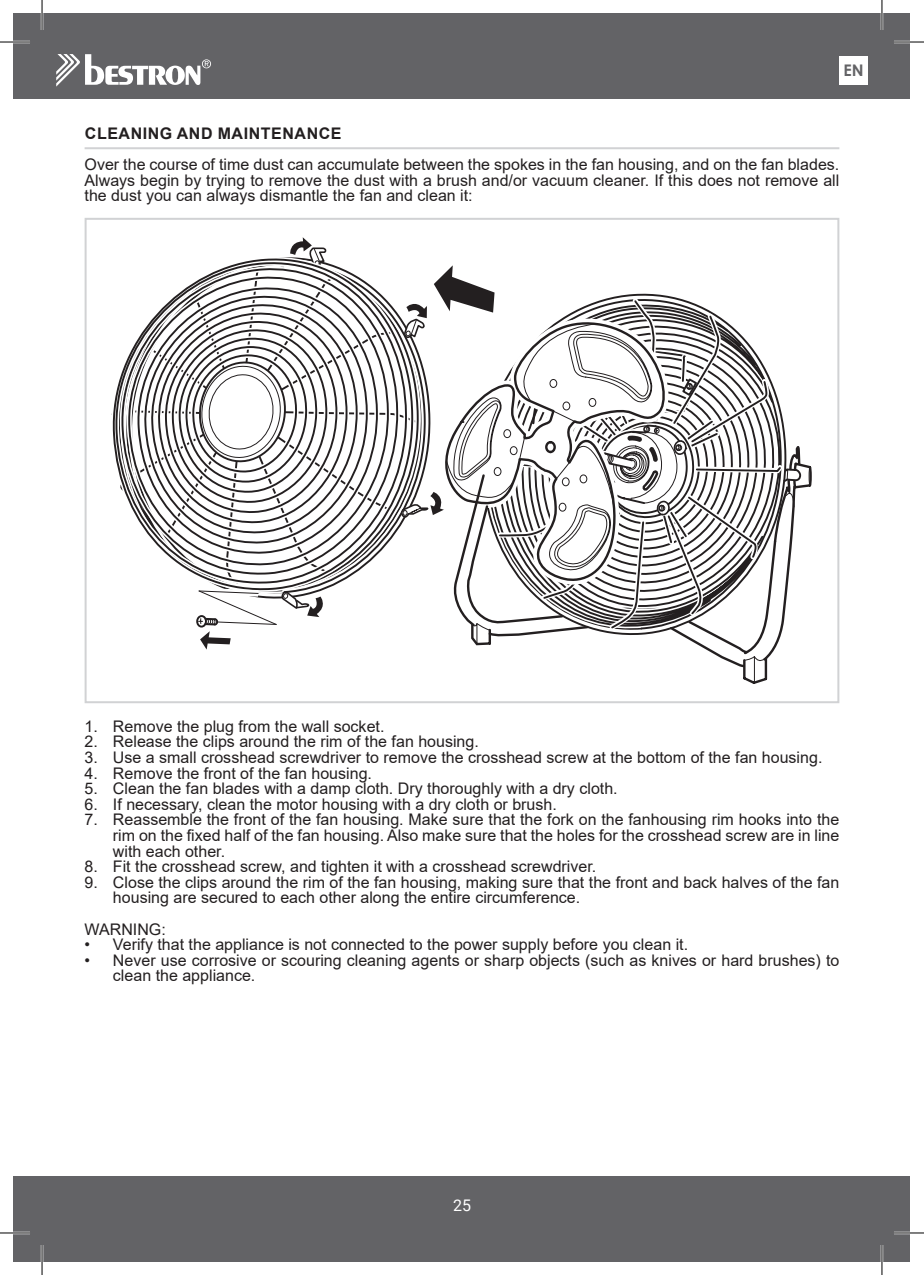
<style>
.page{position:relative;width:924px;height:1275px;background:#fff}
.page>*{position:absolute;margin:0;border:0;box-sizing:border-box;transform-origin:0 0}
.t1{font:16px/15.6px "Arial";color:#231f20;text-align:justify}
.t2{font:700 16px "Arial";letter-spacing:.035em;color:#231f20}
.t3{font:16px "Roboto";color:#fff}
.t4{font:700 16px "Century Gothic";color:#636366}
</style>
<div class="page">
<div style="left:14px;top:14px;width:895px;height:85px;background:#636366"></div>
<div style="left:14px;top:1176px;width:895px;height:85px;background:#636366"></div>
<svg style="left:56px;top:54px;width:155px;height:33px"></svg>
<div style="left:839px;top:56px;width:28px;height:29px;background:#fff"></div>
<hr style="left:85px;top:147px;width:754px;height:2px;background:#d1d2d4">
<svg style="left:111px;top:285px;width:79px;height:287px"></svg>
<svg style="left:190px;top:237px;width:611px;height:447px"></svg>
<div style="left:85px;top:218px;width:754px;height:485px;border:2px solid #d1d2d4"></div>
<hr style="left:0;top:41px;width:30px;height:2px;background:#fff">
<hr style="left:893px;top:41px;width:30px;height:2px;background:#fff">
<hr style="left:0;top:1231px;width:30px;height:3px;background:#fff">
<hr style="left:893px;top:1231px;width:30px;height:3px;background:#fff">
<hr style="left:41px;top:0;width:2px;height:30px;background:#fff">
<hr style="left:41px;top:1245px;width:2px;height:30px;background:#fff">
<hr style="left:880px;top:0;width:2px;height:30px;background:#fff">
<hr style="left:880px;top:1245px;width:2px;height:30px;background:#fff">
<hr style="left:0;top:42px;width:30px;height:1px;background:#000">
<hr style="left:893px;top:42px;width:30px;height:1px;background:#000">
<hr style="left:0;top:1232px;width:30px;height:1px;background:#000">
<hr style="left:893px;top:1232px;width:30px;height:1px;background:#000">
<hr style="left:42px;top:0;width:1px;height:30px;background:#000">
<hr style="left:42px;top:1245px;width:1px;height:30px;background:#000">
<hr style="left:881px;top:0;width:1px;height:30px;background:#000">
<hr style="left:881px;top:1245px;width:1px;height:30px;background:#000">
<p class="t4" style="left:843px;top:58px;width:22px">EN</p>
<p class="t2" style="left:85px;top:122px;width:258px">CLEANING AND MAINTENANCE</p>
<p class="t1" style="left:85px;top:156px;width:756px">Over the course of time dust can accumulate between the spokes in the fan housing, and on the fan blades.<br>Always begin by trying to remove the dust with a brush and/or vacuum cleaner. If this does not remove all the dust you can always dismantle the fan and clean it:</p>
<p class="t1" style="left:85px;top:718px;width:301px">1. Remove the plug from the wall socket.</p>
<p class="t1" style="left:85px;top:734px;width:395px">2. Release the clips around the rim of the fan housing.</p>
<p class="t1" style="left:85px;top:749px;width:739px">3. Use a small crosshead screwdriver to remove the crosshead screw at the bottom of the fan housing.</p>
<p class="t1" style="left:85px;top:765px;width:289px">4. Remove the front of the fan housing.</p>
<p class="t1" style="left:85px;top:780px;width:534px">5. Clean the fan blades with a damp cloth. Dry thoroughly with a dry cloth.</p>
<p class="t1" style="left:85px;top:796px;width:473px">6. If necessary, clean the motor housing with a dry cloth or brush.</p>
<p class="t1" style="left:113px;top:812px;width:727px;text-indent:-28px">7. Reassemble the front of the fan housing. Make sure that the fork on the fanhousing rim hooks into the rim on the fixed half of the fan housing. Also make sure that the holes for the crosshead screw are in line with each other.</p>
<p class="t1" style="left:85px;top:858px;width:513px">8. Fit the crosshead screw, and tighten it with a crosshead screwdriver.</p>
<p class="t1" style="left:113px;top:874px;width:727px;text-indent:-28px">9. Close the clips around the rim of the fan housing, making sure that the front and back halves of the fan housing are secured to each other along the entire circumference.</p>
<p class="t1" style="left:85px;top:921px;width:83px">WARNING:</p>
<p class="t1" style="left:85px;top:936px;width:604px">• Verify that the appliance is not connected to the power supply before you clean it.</p>
<p class="t1" style="left:113px;top:952px;width:727px;text-indent:-28px">• Never use corrosive or scouring cleaning agents or sharp objects (such as knives or hard brushes) to clean the appliance.</p>
<p class="t3" style="left:453px;top:1193px;width:19px">25</p>
</div>
